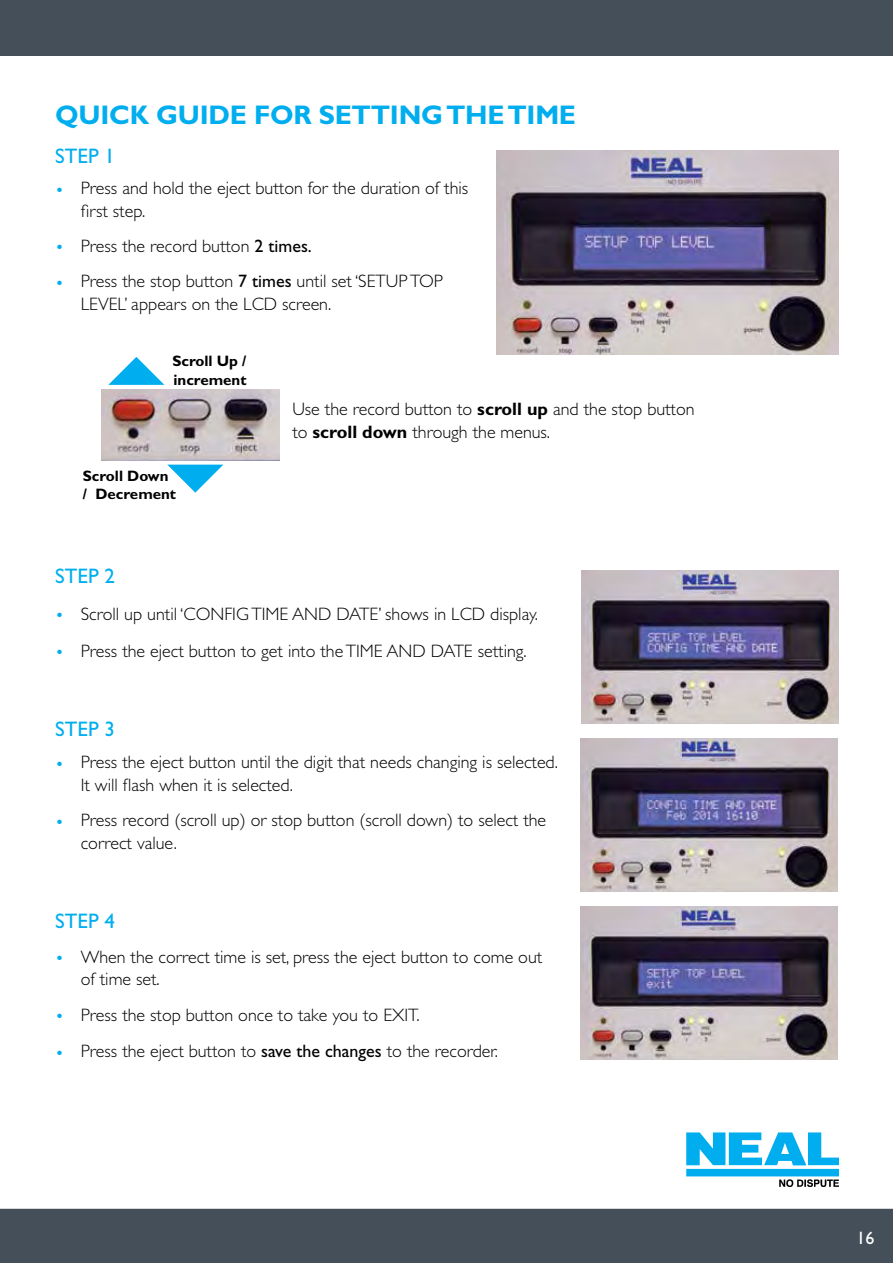
<style>
.page{position:relative;width:893px;height:1263px;background:#fff}
.page>*{position:absolute;margin:0;border:0;box-sizing:border-box;transform-origin:0 0}
.t1{font:700 27px "Gill Sans";letter-spacing:-.01em;color:#00aeef}
.t2{font:21px "Gill Sans";color:#00aeef}
.t3{font:300 18px/22.5px "Gill Sans";color:#000}
.t4{font:18px "Gill Sans";color:#fff}
.t5{font:700 15.15px/18.1px "Gill Sans";color:#000}
.s1{color:#00aeef}
.s2{font-weight:400}
.s3{font-weight:700}
</style>
<div class="page">
<div style="left:0;top:0;width:893px;height:55px;background:#444f5a"></div>
<div style="left:0;top:1209px;width:893px;height:54px;background:#444f5a"></div>
<img style="left:711px;top:1132px;width:128px;height:33px">
<img style="left:496px;top:151px;width:343px;height:204px">
<img style="left:581px;top:570px;width:258px;height:154px">
<img style="left:580px;top:738px;width:258px;height:154px">
<img style="left:580px;top:906px;width:258px;height:154px">
<svg style="left:108px;top:357px;width:56px;height:28px"></svg>
<svg style="left:167px;top:465px;width:56px;height:28px"></svg>
<img style="left:101px;top:389px;width:179px;height:71px">
<h1 class="t1" style="left:55px;top:98px;width:522px">QUICK GUIDE FOR SETTING THE TIME</h1>
<p class="t2" style="left:55px;top:144px;width:61px">STEP 1</p>
<p class="t3" style="left:81px;top:177px;width:389px;text-indent:-26px"><span class="s1">•</span> Press and hold the eject button for the duration of this first step.</p>
<p class="t3" style="left:55px;top:235px;width:258px"><span class="s1">•</span> Press the record button <span class="s2">2 times.</span></p>
<p class="t3" style="left:81px;top:270px;width:364px;text-indent:-26px"><span class="s1">•</span> Press the stop button <span class="s2">7 times</span> until set ‘SETUP TOP<br>LEVEL’ appears on the LCD screen.</p>
<p class="t5" style="left:172px;top:352px;width:76px">Scroll Up / increment</p>
<p class="t5" style="left:83px;top:466px;width:95px">Scroll Down / Decrement</p>
<p class="t3" style="left:292px;top:398px;width:404px">Use the record button to <span class="s3">scroll up</span> and the stop button to <span class="s3">scroll down</span> through the menus.</p>
<p class="t2" style="left:55px;top:564px;width:61px">STEP 2</p>
<p class="t3" style="left:55px;top:603px;width:484px"><span class="s1">•</span> Scroll up until ‘CONFIG TIME AND DATE’ shows in LCD display.</p>
<p class="t3" style="left:55px;top:639px;width:473px"><span class="s1">•</span> Press the eject button to get into the TIME AND DATE setting.</p>
<p class="t2" style="left:55px;top:717px;width:61px">STEP 3</p>
<p class="t3" style="left:81px;top:751px;width:479px;text-indent:-26px"><span class="s1">•</span> Press the eject button until the digit that needs changing is selected.<br>It will flash when it is selected.</p>
<p class="t3" style="left:81px;top:809px;width:467px;text-indent:-26px"><span class="s1">•</span> Press record (scroll up) or stop button (scroll down) to select the correct value.</p>
<p class="t2" style="left:55px;top:908px;width:61px">STEP 4</p>
<p class="t3" style="left:81px;top:945px;width:463px;text-indent:-26px"><span class="s1">•</span> When the correct time is set, press the eject button to come out of time set.</p>
<p class="t3" style="left:55px;top:1003px;width:366px"><span class="s1">•</span> Press the stop button once to take you to EXIT.</p>
<p class="t3" style="left:55px;top:1040px;width:444px"><span class="s1">•</span> Press the eject button to <span class="s2">save the changes</span> to the recorder.</p>
<p class="t4" style="left:857px;top:1227px;width:19px">16</p>
</div>
